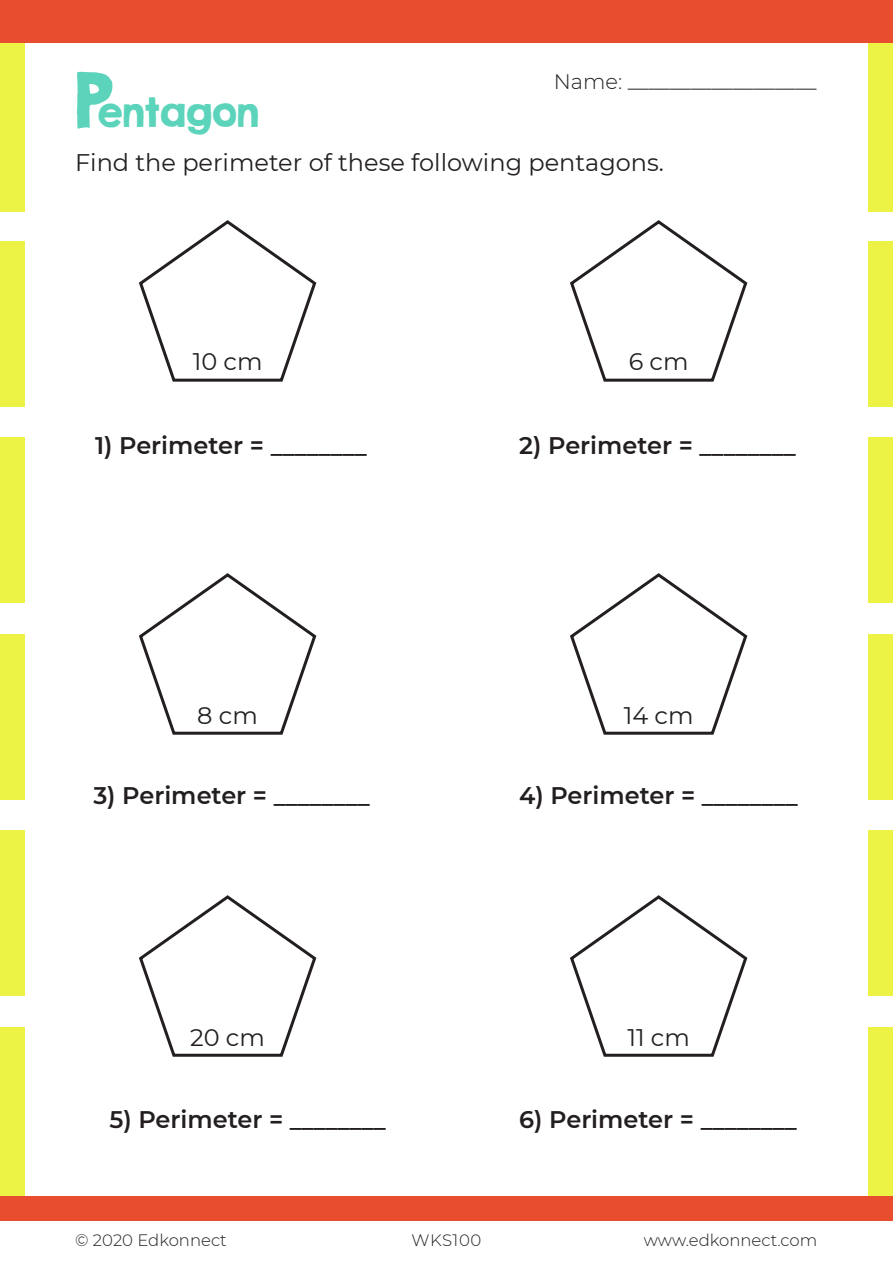
<style>
.page{position:relative;width:893px;height:1263px;background:#fff}
.page>*{position:absolute;margin:0;border:0;box-sizing:border-box;transform-origin:0 0}
.t1{font:69px "KG Second Chances Solid";color:#5cd4bb}
.t2{font:36px "KG Second Chances Solid";color:#5cd4bb}
.t3{font:600 24px "Montserrat";color:#231f20}
.t4{font:24px "Montserrat";color:#231f20}
.t5{font:300 21px "Montserrat";color:#231f20}
.t6{font:300 16.5px "Montserrat";color:#231f20}
</style>
<div class="page">
<div style="left:0;top:34px;width:25px;height:178px;background:#edf344"></div>
<div style="left:868px;top:34px;width:25px;height:178px;background:#edf344"></div>
<div style="left:0;top:0;width:893px;height:43px;background:#e94d30"></div>
<div style="left:0;top:241px;width:25px;height:166px;background:#edf344"></div>
<div style="left:868px;top:241px;width:25px;height:166px;background:#edf344"></div>
<div style="left:0;top:437px;width:25px;height:166px;background:#edf344"></div>
<div style="left:868px;top:437px;width:25px;height:166px;background:#edf344"></div>
<div style="left:0;top:634px;width:25px;height:165px;background:#edf344"></div>
<div style="left:868px;top:634px;width:25px;height:165px;background:#edf344"></div>
<div style="left:0;top:830px;width:25px;height:166px;background:#edf344"></div>
<div style="left:868px;top:830px;width:25px;height:166px;background:#edf344"></div>
<div style="left:0;top:1027px;width:25px;height:174px;background:#edf344"></div>
<div style="left:868px;top:1027px;width:25px;height:174px;background:#edf344"></div>
<div style="left:0;top:1195px;width:893px;height:25px;background:#e94d30"></div>
<svg style="left:139px;top:220px;width:178px;height:162px"></svg>
<svg style="left:139px;top:573px;width:178px;height:162px"></svg>
<svg style="left:139px;top:895px;width:178px;height:162px"></svg>
<svg style="left:570px;top:220px;width:178px;height:162px"></svg>
<svg style="left:570px;top:573px;width:178px;height:162px"></svg>
<svg style="left:570px;top:895px;width:178px;height:162px"></svg>
<p class="t1" style="left:74px;top:56px;width:41px">P</p>
<p class="t2" style="left:98px;top:89px;width:164px">entagon</p>
<p class="t5" style="left:554px;top:67px;width:264px">Name: __________________</p>
<p class="t4" style="left:75px;top:146px;width:590px">Find the perimeter of these following pentagons.</p>
<p class="t4" style="left:193px;top:345px;width:71px">10 cm</p>
<p class="t4" style="left:629px;top:345px;width:61px">6 cm</p>
<p class="t3" style="left:95px;top:428px;width:273px">1) Perimeter = ________</p>
<p class="t3" style="left:519px;top:428px;width:278px">2) Perimeter = ________</p>
<p class="t4" style="left:197px;top:698px;width:62px">8 cm</p>
<p class="t4" style="left:624px;top:698px;width:71px">14 cm</p>
<p class="t3" style="left:93px;top:778px;width:278px">3) Perimeter = ________</p>
<p class="t3" style="left:519px;top:778px;width:280px">4) Perimeter = ________</p>
<p class="t4" style="left:190px;top:1020px;width:76px">20 cm</p>
<p class="t4" style="left:627px;top:1020px;width:64px">11 cm</p>
<p class="t3" style="left:109px;top:1102px;width:278px">5) Perimeter = ________</p>
<p class="t3" style="left:519px;top:1102px;width:279px">6) Perimeter = ________</p>
<p class="t6" style="left:75px;top:1229px;width:153px">© 2020 Edkonnect</p>
<p class="t6" style="left:644px;top:1229px;width:175px">www.edkonnect.com</p>
<p class="t6" style="left:411px;top:1229px;width:71px">WKS100</p>
</div>
